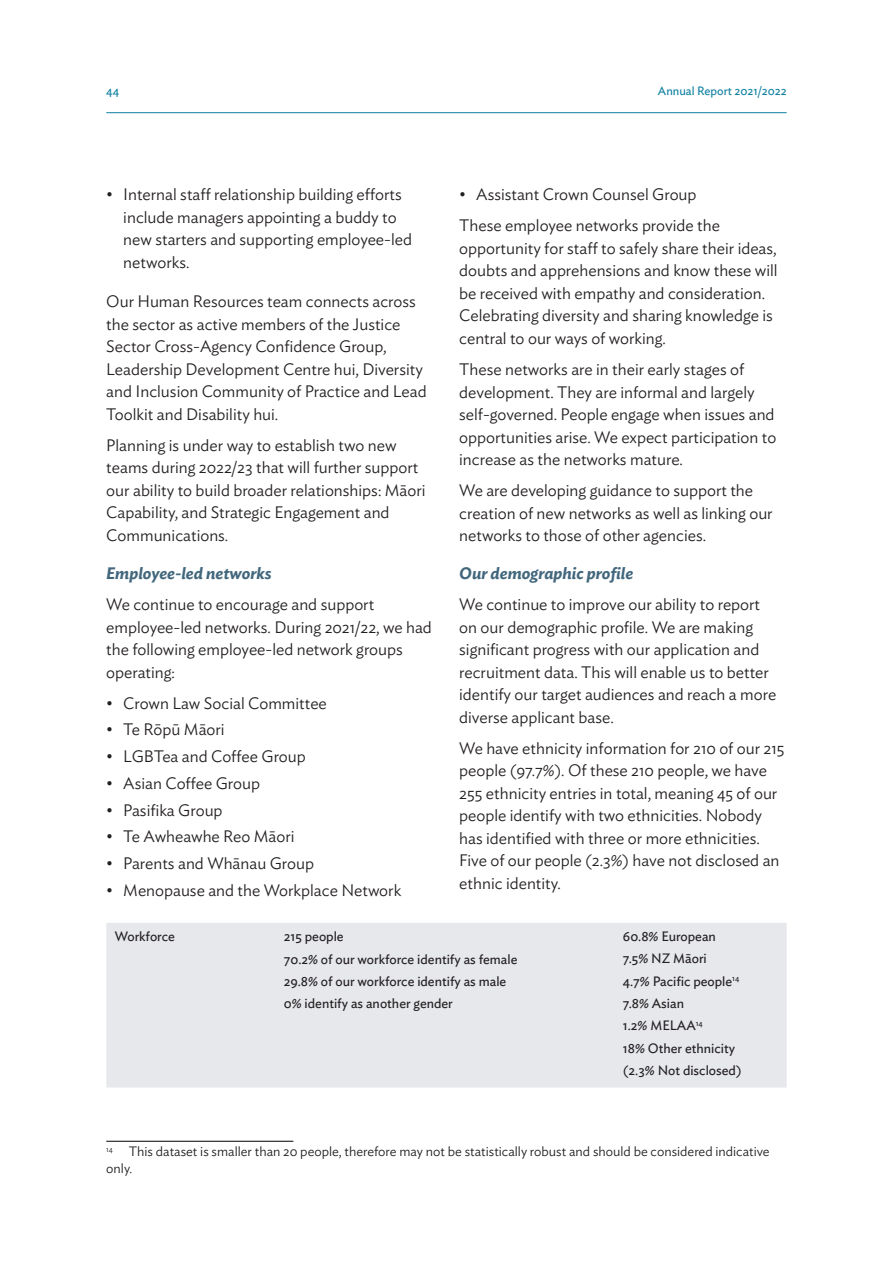
<style>
.page{position:relative;width:893px;height:1263px;background:#fff}
.page>*{position:absolute;margin:0;border:0;box-sizing:border-box;transform-origin:0 0}
.t1{font:300 16.5px/22.5px "Ideal Sans";color:#231f20}
.t2{font:italic 600 16.5px "Ideal Sans";color:#42677d}
.t3{font:13.5px/22.2px "Ideal Sans";color:#231f20}
.t4{font:300 13.5px/16.5px "Ideal Sans";color:#231f20}
.t5{font:12px "Ideal Sans";color:#0f81a0}
</style>
<div class="page">
<hr style="left:106px;top:112px;width:681px;height:1px;background:#0f81a0">
<div style="left:106px;top:923px;width:681px;height:164px;background:#e6e8ec"></div>
<hr style="left:106px;top:1141px;width:187px;height:1px;background:#000">
<p class="t5" style="left:106px;top:81px;width:14px">44</p>
<p class="t5" style="left:658px;top:81px;width:130px">Annual Report 2021/2022</p>
<p class="t1" style="left:123px;top:182px;width:290px;text-indent:-17px">• Internal staff relationship building efforts include managers appointing a buddy to new starters and supporting employee-led networks.</p>
<p class="t1" style="left:106px;top:289px;width:322px">Our Human Resources team connects across the sector as active members of the Justice Sector Cross-Agency Confidence Group, Leadership Development Centre hui, Diversity and Inclusion Community of Practice and Lead Toolkit and Disability hui.</p>
<p class="t1" style="left:106px;top:433px;width:321px">Planning is under way to establish two new teams during 2022/23 that will further support our ability to build broader relationships: Māori Capability, and Strategic Engagement and Communications.</p>
<p class="t2" style="left:106px;top:560px;width:167px">Employee-led networks</p>
<p class="t1" style="left:106px;top:592px;width:327px">We continue to encourage and support employee-led networks. During 2021/22, we had the following employee-led network groups operating:</p>
<p class="t1" style="left:106px;top:690px;width:222px">• Crown Law Social Committee</p>
<p class="t1" style="left:106px;top:717px;width:120px">• Te Rōpū Māori</p>
<p class="t1" style="left:106px;top:744px;width:201px">• LGBTea and Coffee Group</p>
<p class="t1" style="left:106px;top:770px;width:155px">• Asian Coffee Group</p>
<p class="t1" style="left:106px;top:797px;width:118px">• Pasifika Group</p>
<p class="t1" style="left:106px;top:824px;width:190px">• Te Awheawhe Reo Māori</p>
<p class="t1" style="left:106px;top:851px;width:209px">• Parents and Whānau Group</p>
<p class="t1" style="left:106px;top:877px;width:296px">• Menopause and the Workplace Network</p>
<p class="t1" style="left:459px;top:178px;width:262px;line-height:31px">• Assistant Crown Counsel Group<br>These employee networks provide the</p>
<p class="t1" style="left:459px;top:236px;width:320px">opportunity for staff to safely share their ideas, doubts and apprehensions and know these will be received with empathy and consideration.<br>Celebrating diversity and sharing knowledge is central to our ways of working.</p>
<p class="t1" style="left:459px;top:357px;width:319px">These networks are in their early stages of development. They are informal and largely self-governed. People engage when issues and opportunities arise. We expect participation to increase as the networks mature.</p>
<p class="t1" style="left:459px;top:478px;width:315px">We are developing guidance to support the creation of new networks as well as linking our networks to those of other agencies.</p>
<p class="t2" style="left:459px;top:560px;width:175px">Our demographic profile</p>
<p class="t1" style="left:459px;top:592px;width:319px">We continue to improve our ability to report on our demographic profile. We are making significant progress with our application and recruitment data. This will enable us to better identify our target audiences and reach a more diverse applicant base.</p>
<p class="t1" style="left:459px;top:735px;width:327px">We have ethnicity information for 210 of our 215 people (97.7%). Of these 210 people, we have 255 ethnicity entries in total, meaning 45 of our people identify with two ethnicities. Nobody has identified with three or more ethnicities.<br>Five of our people (2.3%) have not disclosed an ethnic identity.</p>
<p class="t3" style="left:115px;top:924px;width:62px">Workforce</p>
<p class="t3" style="left:284px;top:924px;width:235px">215 people<br>70.2% of our workforce identify as female<br>29.8% of our workforce identify as male<br>0% identify as another gender</p>
<p class="t3" style="left:623px;top:924px;width:120px">60.8% European<br>7.5% NZ Māori<br>4.7% Pacific people<sup>14<br></sup>7.8% Asian<br>1.2% MELAA<sup>14<br></sup>18% Other ethnicity (2.3% Not disclosed)</p>
<p class="t4" style="left:106px;top:1142px;width:665px"><sup>14</sup> This dataset is smaller than 20 people, therefore may not be statistically robust and should be considered indicative only.</p>
</div>
